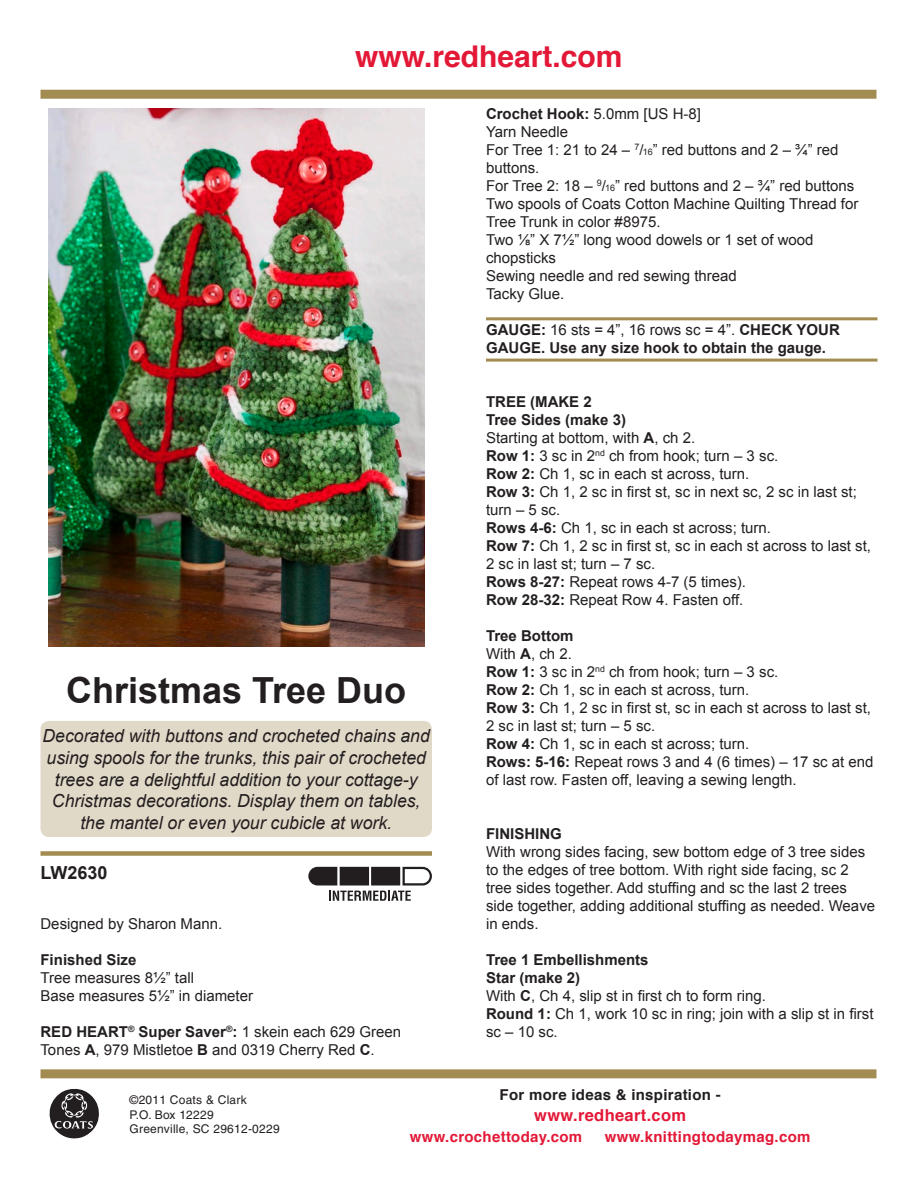
<style>
.page{position:relative;width:918px;height:1188px;background:#fff}
.page>*{position:absolute;margin:0;border:0;box-sizing:border-box;transform-origin:0 0}
.t1{font:700 36px "Arial";color:#231f20}
.t2{font:700 30px "Helvetica";color:#e31837}
.t3{font:italic 18px/21.6px "Arial";color:#231f20;text-align:center}
.t4{font:700 18px "Arial";color:#231f20}
.t5{font:700 16.5px "Helvetica";letter-spacing:.02em;color:#e31837}
.t6{font:15px/18px "Arial";color:#231f20}
.t7{font:700 15px/18px "Arial";color:#231f20}
.t8{font:700 15px "Helvetica";letter-spacing:.02em;color:#e31837}
.t9{font:700 15px "Helvetica";letter-spacing:.02em;color:#231f20}
.t10{font:12px/14.4px "Helvetica";letter-spacing:.02em;color:#231f20}
.s1{font-weight:700}
.s2{font-size:9px}
.s3{font-weight:400}
</style>
<div class="page">
<div style="left:40px;top:90px;width:836px;height:9px;background:#a28c51"></div>
<div style="left:40px;top:1069px;width:836px;height:9px;background:#a28c51"></div>
<svg style="left:49px;top:1088px;width:50px;height:51px"></svg>
<img style="left:48px;top:108px;width:376px;height:538px">
<div style="left:40px;top:851px;width:392px;height:5px;background:#a28c51"></div>
<svg style="left:308px;top:866px;width:124px;height:35px"></svg>
<hr style="left:486px;top:317px;width:392px;height:3px;background:#a28c51">
<hr style="left:486px;top:359px;width:392px;height:3px;background:#a28c51">
<div style="left:40px;top:721px;width:392px;height:116px;background:#e1d9c7;border-radius:9px"></div>
<h2 class="t2" style="left:355px;top:32px;width:269px">www.redheart.com</h2>
<h1 class="t1" style="left:66px;top:667px;width:342px">Christmas Tree Duo</h1>
<p class="t3" style="left:43px;top:726px;width:389px">Decorated with buttons and crocheted chains and using spools for the trunks, this pair of crocheted trees are a delightful addition to your cottage-y Christmas decorations. Display them on tables, the mantel or even your cubicle at work.</p>
<p class="t4" style="left:40px;top:861px;width:69px">LW2630</p>
<p class="t6" style="left:40px;top:915px;width:183px">Designed by Sharon Mann.</p>
<p class="t7" style="left:40px;top:951px;width:97px">Finished Size</p>
<p class="t6" style="left:40px;top:969px;width:214px">Tree measures 8½” tall<br>Base measures 5½” in diameter</p>
<p class="t6" style="left:40px;top:1023px;width:362px"><span class="s1">RED HEART</span><sup>®</sup> <span class="s1">Super Saver</span><sup>®</sup><span class="s1">:</span> 1 skein each 629 Green<br>Tones <span class="s1">A</span>, 979 Mistletoe <span class="s1">B</span> and 0319 Cherry Red <span class="s1">C</span>.</p>
<p class="t6" style="left:486px;top:105px;width:374px"><span class="s1">Crochet Hook:</span> 5.0mm [US H-8]<br>Yarn Needle<br>For Tree 1: 21 to 24 – <sup>7</sup>/<span class="s2">16</span>” red buttons and 2 – ¾” red buttons.<br>For Tree 2: 18 – <sup>9</sup>/<span class="s2">16</span>” red buttons and 2 – ¾” red buttons<br>Two spools of Coats Cotton Machine Quilting Thread for<br>Tree Trunk in color #8975.<br>Two ⅛” X 7½” long wood dowels or 1 set of wood chopsticks<br>Sewing needle and red sewing thread<br>Tacky Glue.</p>
<p class="t7" style="left:486px;top:321px;width:355px">GAUGE: <span class="s3">16 sts = 4”, 16 rows sc = 4”.</span> CHECK YOUR<br>GAUGE. Use any size hook to obtain the gauge.</p>
<p class="t6" style="left:486px;top:393px;width:387px"><span class="s1">TREE (MAKE 2<br>Tree Sides (make 3)<br></span>Starting at bottom, with <span class="s1">A</span>, ch 2.<br><span class="s1">Row 1:</span> 3 sc in 2<sup>nd</sup> ch from hook; turn – 3 sc.<br><span class="s1">Row 2:</span> Ch 1, sc in each st across, turn.<br><span class="s1">Row 3:</span> Ch 1, 2 sc in first st, sc in next sc, 2 sc in last st; turn – 5 sc.<br><span class="s1">Rows 4-6:</span> Ch 1, sc in each st across; turn.<br><span class="s1">Row 7:</span> Ch 1, 2 sc in first st, sc in each st across to last st,<br>2 sc in last st; turn – 7 sc.<br><span class="s1">Rows 8-27:</span> Repeat rows 4-7 (5 times).<br><span class="s1">Row 28-32:</span> Repeat Row 4. Fasten off.</p>
<p class="t6" style="left:486px;top:627px;width:389px"><span class="s1">Tree Bottom<br></span>With <span class="s1">A</span>, ch 2.<br><span class="s1">Row 1:</span> 3 sc in 2<sup>nd</sup> ch from hook; turn – 3 sc.<br><span class="s1">Row 2:</span> Ch 1, sc in each st across, turn.<br><span class="s1">Row 3:</span> Ch 1, 2 sc in first st, sc in each st across to last st, 2 sc in last st; turn – 5 sc.<br><span class="s1">Row 4:</span> Ch 1, sc in each st across; turn.<br><span class="s1">Rows: 5-16:</span> Repeat rows 3 and 4 (6 times) – 17 sc at end of last row. Fasten off, leaving a sewing length.</p>
<p class="t7" style="left:486px;top:825px;width:77px">FINISHING</p>
<p class="t6" style="left:486px;top:843px;width:391px">With wrong sides facing, sew bottom edge of 3 tree sides to the edges of tree bottom. With right side facing, sc 2 tree sides together. Add stuffing and sc the last 2 trees side together, adding additional stuffing as needed. Weave in ends.</p>
<p class="t6" style="left:486px;top:951px;width:389px"><span class="s1">Tree 1 Embellishments<br>Star (make 2)<br></span>With <span class="s1">C</span>, Ch 4, slip st in first ch to form ring.<br><span class="s1">Round 1:</span> Ch 1, work 10 sc in ring; join with a slip st in first sc – 10 sc.</p>
<p class="t10" style="left:130px;top:1093px;width:152px">©2011 Coats &amp; Clark<br>P.O. Box 12229<br>Greenville, SC 29612-0229</p>
<p class="t9" style="left:500px;top:1083px;width:223px">For more ideas &amp; inspiration -</p>
<p class="t5" style="left:534px;top:1102px;width:153px">www.redheart.com</p>
<p class="t8" style="left:410px;top:1125px;width:174px">www.crochettoday.com</p>
<p class="t8" style="left:605px;top:1125px;width:207px">www.knittingtodaymag.com</p>
</div>
